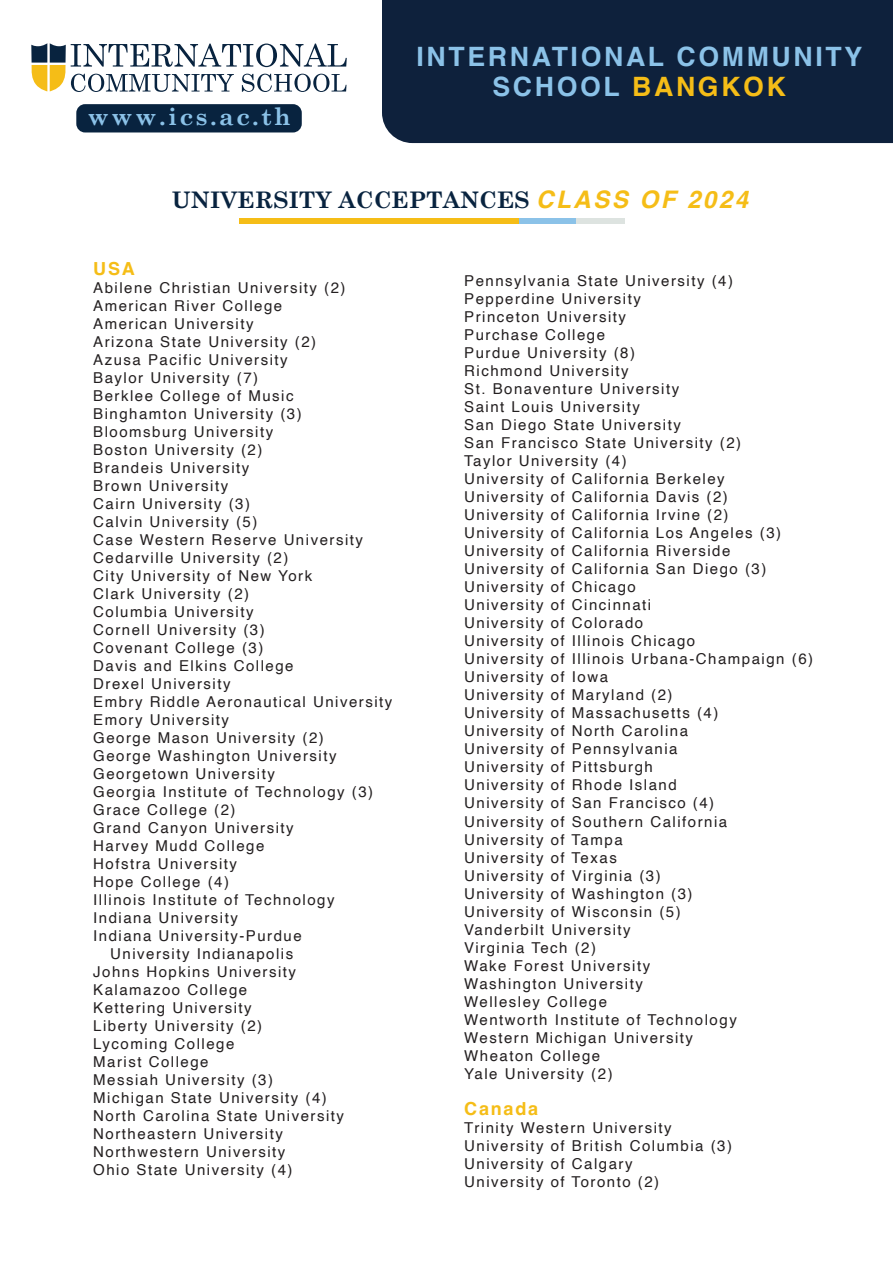
<style>
.page{position:relative;width:893px;height:1263px;background:#fff}
.page>*{position:absolute;margin:0;border:0;box-sizing:border-box;transform-origin:0 0}
.t1{font:700 26.7px/30.5px "Helvetica";letter-spacing:.1em;color:#8bc2e8;text-align:center}
.t2{font:700 24.15px "Century Schoolbook";letter-spacing:.1em;color:#8bc2e8}
.t3{font:700 22.95px "Century Schoolbook";color:#08233f}
.t4{font:700 18px "Helvetica";letter-spacing:.1em;color:#f5bd17}
.t5{font:15px/18px "Helvetica";letter-spacing:.1em;color:#231f20}
.s1{color:#f5bd17}
.s2{font-family:"Helvetica";font-style:italic;font-size:24.15px;color:#f5bd17}
</style>
<div class="page">
<div style="left:382px;top:0;width:511px;height:143px;background:#0e213c"></div>
<svg style="left:31px;top:43px;width:316px;height:49px"></svg>
<div style="left:76px;top:104px;width:226px;height:28px;background:#08233f;border-radius:9px"></div>
<div style="left:239px;top:218px;width:281px;height:6px;background:#f5bd17"></div>
<div style="left:519px;top:218px;width:59px;height:6px;background:#8bc2e8"></div>
<div style="left:576px;top:218px;width:49px;height:6px;background:#dde3e0"></div>
<h2 class="t2" style="left:87px;top:98px;width:205px">www.ics.ac.th</h2>
<h1 class="t1" style="left:416px;top:44px;width:447px">INTERNATIONAL COMMUNITY<br>SCHOOL <span class="s1">BANGKOK</span></h1>
<h3 class="t3" style="left:172px;top:182px;width:578px">UNIVERSITY ACCEPTANCES <span class="s2">CLASS OF 2024</span></h3>
<p class="t4" style="left:93px;top:258px;width:43px">USA</p>
<p class="t5" style="left:93px;top:279px;width:254px">Abilene Christian University (2)</p>
<p class="t5" style="left:93px;top:297px;width:191px">American River College</p>
<p class="t5" style="left:93px;top:315px;width:162px">American University</p>
<p class="t5" style="left:93px;top:333px;width:225px">Arizona State University (2)</p>
<p class="t5" style="left:93px;top:351px;width:196px">Azusa Pacific University</p>
<p class="t5" style="left:93px;top:369px;width:167px">Baylor University (7)</p>
<p class="t5" style="left:93px;top:387px;width:202px">Berklee College of Music</p>
<p class="t5" style="left:93px;top:405px;width:210px">Binghamton University (3)</p>
<p class="t5" style="left:93px;top:423px;width:182px">Bloomsburg University</p>
<p class="t5" style="left:93px;top:441px;width:171px">Boston University (2)</p>
<p class="t5" style="left:93px;top:459px;width:158px">Brandeis University</p>
<p class="t5" style="left:93px;top:477px;width:137px">Brown University</p>
<p class="t5" style="left:93px;top:495px;width:158px">Cairn University (3)</p>
<p class="t5" style="left:93px;top:513px;width:166px">Calvin University (5)</p>
<p class="t5" style="left:93px;top:531px;width:271px">Case Western Reserve University</p>
<p class="t5" style="left:93px;top:549px;width:197px">Cedarville University (2)</p>
<p class="t5" style="left:93px;top:567px;width:221px">City University of New York</p>
<p class="t5" style="left:93px;top:585px;width:158px">Clark University (2)</p>
<p class="t5" style="left:93px;top:603px;width:162px">Columbia University</p>
<p class="t5" style="left:93px;top:621px;width:173px">Cornell University (3)</p>
<p class="t5" style="left:93px;top:639px;width:172px">Covenant College (3)</p>
<p class="t5" style="left:93px;top:657px;width:202px">Davis and Elkins College</p>
<p class="t5" style="left:93px;top:675px;width:139px">Drexel University</p>
<p class="t5" style="left:93px;top:693px;width:301px">Embry Riddle Aeronautical University</p>
<p class="t5" style="left:93px;top:711px;width:137px">Emory University</p>
<p class="t5" style="left:93px;top:729px;width:232px">George Mason University (2)</p>
<p class="t5" style="left:93px;top:747px;width:245px">George Washington University</p>
<p class="t5" style="left:93px;top:765px;width:183px">Georgetown University</p>
<p class="t5" style="left:93px;top:783px;width:282px">Georgia Institute of Technology (3)</p>
<p class="t5" style="left:93px;top:801px;width:144px">Grace College (2)</p>
<p class="t5" style="left:93px;top:819px;width:202px">Grand Canyon University</p>
<p class="t5" style="left:93px;top:837px;width:173px">Harvey Mudd College</p>
<p class="t5" style="left:93px;top:855px;width:145px">Hofstra University</p>
<p class="t5" style="left:93px;top:873px;width:137px">Hope College (4)</p>
<p class="t5" style="left:93px;top:891px;width:243px">Illinois Institute of Technology</p>
<p class="t5" style="left:93px;top:909px;width:146px">Indiana University</p>
<p class="t5" style="left:93px;top:927px;width:210px">Indiana University-Purdue</p>
<p class="t5" style="left:110px;top:945px;width:185px">University Indianapolis</p>
<p class="t5" style="left:93px;top:963px;width:204px">Johns Hopkins University</p>
<p class="t5" style="left:93px;top:981px;width:156px">Kalamazoo College</p>
<p class="t5" style="left:93px;top:999px;width:160px">Kettering University</p>
<p class="t5" style="left:93px;top:1017px;width:171px">Liberty University (2)</p>
<p class="t5" style="left:93px;top:1035px;width:143px">Lycoming College</p>
<p class="t5" style="left:93px;top:1053px;width:117px">Marist College</p>
<p class="t5" style="left:93px;top:1071px;width:181px">Messiah University (3)</p>
<p class="t5" style="left:93px;top:1089px;width:235px">Michigan State University (4)</p>
<p class="t5" style="left:93px;top:1107px;width:252px">North Carolina State University</p>
<p class="t5" style="left:93px;top:1125px;width:191px">Northeastern University</p>
<p class="t5" style="left:93px;top:1143px;width:194px">Northwestern University</p>
<p class="t5" style="left:93px;top:1161px;width:201px">Ohio State University (4)</p>
<p class="t5" style="left:464px;top:273px;width:350px">Pennsylvania State University (4)<br>Pepperdine University<br>Princeton University<br>Purchase College<br>Purdue University (8)<br>Richmond University<br>St. Bonaventure University<br>Saint Louis University<br>San Diego State University<br>San Francisco State University (2)<br>Taylor University (4)<br>University of California Berkeley<br>University of California Davis (2)<br>University of California Irvine (2)<br>University of California Los Angeles (3)<br>University of California Riverside<br>University of California San Diego (3)<br>University of Chicago<br>University of Cincinnati<br>University of Colorado<br>University of Illinois Chicago<br>University of Illinois Urbana-Champaign (6)<br>University of Iowa<br>University of Maryland (2)<br>University of Massachusetts (4)<br>University of North Carolina<br>University of Pennsylvania<br>University of Pittsburgh<br>University of Rhode Island<br>University of San Francisco (4)<br>University of Southern California<br>University of Tampa<br>University of Texas<br>University of Virginia (3)<br>University of Washington (3)<br>University of Wisconsin (5)<br>Vanderbilt University<br>Virginia Tech (2)<br>Wake Forest University<br>Washington University<br>Wellesley College<br>Wentworth Institute of Technology<br>Western Michigan University<br>Wheaton College<br>Yale University (2)</p>
<p class="t4" style="left:464px;top:1097px;width:76px">Canada</p>
<p class="t5" style="left:464px;top:1119px;width:269px">Trinity Western University<br>University of British Columbia (3)<br>University of Calgary<br>University of Toronto (2)</p>
</div>
